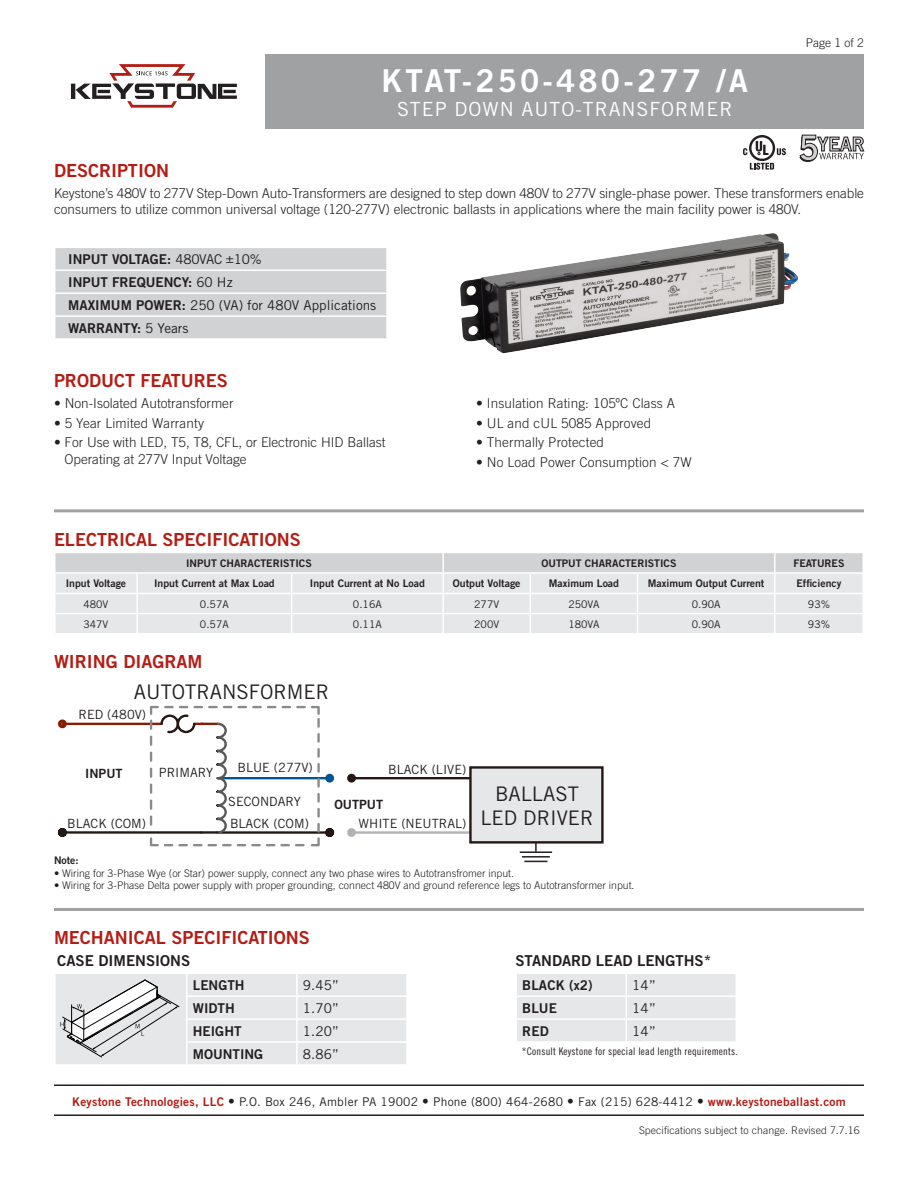
<style>
.page{position:relative;width:918px;height:1188px;background:#fff}
.page>*{position:absolute;margin:0;border:0;box-sizing:border-box;transform-origin:0 0}
.t1{font:31.5px "Trade Gothic Bold Two";letter-spacing:.1em;color:#fff}
.t2{font:20.1px "Trade Gothic";color:#231f20}
.t3{font:19.5px "Trade Gothic";letter-spacing:.05em;color:#fff}
.t4{font:18px "Trade Gothic Bold Two";color:#b41d15}
.t5{font:15px "Trade Gothic Bold Two";color:#231f20}
.t6{font:300 13.5px/16.2px "Trade Gothic";color:#231f20}
.t7{font:13.5px "Trade Gothic Bold Two";color:#231f20}
.t8{font:13.5px "Trade Gothic";color:#231f20}
.t9{font:12.75px "Trade Gothic";color:#231f20}
.t10{font:12.75px "Trade Gothic Bold Two";color:#231f20}
.t11{font:12px "Trade Gothic";letter-spacing:.02em;color:#231f20}
.t12{font:300 12px "Trade Gothic";color:#231f20}
.t13{font:300 10.5px "Trade Gothic";color:#231f20}
.t14{font:10.5px "Trade Gothic Bold Two";color:#231f20}
.t15{font:10.5px "Trade Gothic";color:#231f20}
.t16{font:10.5px "Trade Gothic Cond Eighteen";letter-spacing:.02em;color:#231f20}
.s1{font-family:"Trade Gothic"}
.s2{font-family:"Trade Gothic Bold Two"}
.s3{font-family:"Trade Gothic Bold Two";color:#b41d15}
.s4{font-family:"Trade Gothic Bold Two";font-size:13.5px}
</style>
<div class="page">
<svg style="left:55px;top:553px;width:808px;height:80px;background:#e2e3e5"></svg>
<img style="left:460px;top:233px;width:338px;height:120px">
<div style="left:56px;top:248px;width:330px;height:90px;background:#d1d2d4"></div>
<hr style="left:54px;top:270px;width:334px;height:1px;background:#fff">
<hr style="left:54px;top:292px;width:334px;height:2px;background:#fff">
<hr style="left:54px;top:315px;width:334px;height:2px;background:#fff">
<hr style="left:54px;top:509px;width:810px;height:3px;background:#a0a1a3">
<hr style="left:54px;top:908px;width:810px;height:3px;background:#a0a1a3">
<hr style="left:54px;top:1114px;width:810px;height:2px;background:#231f20">
<hr style="left:54px;top:1084px;width:810px;height:2px;background:#231f20">
<svg style="left:71px;top:64px;width:166px;height:44px"></svg>
<div style="left:266px;top:54px;width:598px;height:74px;background:#a0a1a3"></div>
<svg style="left:517px;top:974px;width:219px;height:67px;background:#e7e8ea"></svg>
<svg style="left:55px;top:974px;width:351px;height:90px;background:#e1e2e4"></svg>
<hr style="left:351px;top:831px;width:121px;height:3px;background:#b2b3b7">
<hr style="left:520px;top:851px;width:32px;height:2px;background:#231f20">
<hr style="left:522px;top:856px;width:28px;height:2px;background:#231f20">
<svg style="left:524px;top:861px;width:23px;height:1px"></svg>
<svg style="left:535px;top:844px;width:2px;height:8px"></svg>
<hr style="left:353px;top:777px;width:120px;height:2px;background:#241714">
<div style="left:347px;top:774px;width:9px;height:9px;border:3px solid #241714;border-radius:50%"></div>
<svg style="left:347px;top:828px;width:9px;height:9px"></svg>
<svg style="left:348px;top:829px;width:7px;height:7px"></svg>
<div style="left:469px;top:766px;width:135px;height:78px;background:#e6e7e9;border:2px solid #241714"></div>
<svg style="left:58px;top:705px;width:277px;height:142px"></svg>
<svg style="left:750px;top:163px;width:24px;height:7px"></svg>
<svg style="left:777px;top:148px;width:9px;height:7px"></svg>
<svg style="left:749px;top:135px;width:26px;height:26px"></svg>
<svg style="left:751px;top:137px;width:22px;height:22px"></svg>
<svg style="left:756px;top:141px;width:12px;height:14px"></svg>
<svg style="left:743px;top:148px;width:4px;height:7px"></svg>
<svg style="left:799px;top:135px;width:65px;height:27px"></svg>
<img style="left:699px;top:276px;width:23px;height:6px">
<p class="t4" style="left:54px;top:159px;width:117px">DESCRIPTION</p>
<p class="t1" style="left:381px;top:61px;width:368px">KTAT-250-480-277 /A</p>
<p class="t3" style="left:397px;top:97px;width:337px">STEP DOWN AUTO-TRANSFORMER</p>
<p class="t12" style="left:806px;top:36px;width:60px">Page 1 of 2</p>
<p class="t6" style="left:54px;top:185px;width:812px">Keystone’s 480V to 277V Step-Down Auto-Transformers are designed to step down 480V to 277V single-phase power. These transformers enable consumers to utilize common universal voltage (120-277V) electronic ballasts in applications where the main facility power is 480V.</p>
<p class="t7" style="left:68px;top:251px;width:195px">INPUT VOLTAGE: <span class="s1">480VAC ±10%</span></p>
<p class="t7" style="left:68px;top:274px;width:166px">INPUT FREQUENCY: <span class="s1">60 Hz</span></p>
<p class="t8" style="left:68px;top:297px;width:310px"><span class="s2">MAXIMUM POWER:</span> 250 (VA) for 480V Applications</p>
<p class="t7" style="left:68px;top:320px;width:122px">WARRANTY: <span class="s1">5 Years</span></p>
<p class="t4" style="left:54px;top:369px;width:175px">PRODUCT FEATURES</p>
<p class="t6" style="left:54px;top:395px;width:181px">• Non-Isolated Autotransformer</p>
<p class="t6" style="left:54px;top:415px;width:152px">• 5 Year Limited Warranty</p>
<p class="t6" style="left:65px;top:434px;width:323px;text-indent:-11px">• For Use with LED, T5, T8, CFL, or Electronic HID Ballast<br>Operating at 277V Input Voltage</p>
<p class="t6" style="left:476px;top:395px;width:201px">• Insulation Rating: 105ºC Class A</p>
<p class="t6" style="left:476px;top:415px;width:177px">• UL and cUL 5085 Approved</p>
<p class="t6" style="left:476px;top:434px;width:129px">• Thermally Protected</p>
<p class="t6" style="left:476px;top:454px;width:217px">• No Load Power Consumption &lt; 7W</p>
<p class="t4" style="left:54px;top:528px;width:248px">ELECTRICAL SPECIFICATIONS</p>
<p class="t14" style="left:186px;top:557px;width:127px">INPUT CHARACTERISTICS</p>
<p class="t14" style="left:541px;top:557px;width:137px">OUTPUT CHARACTERISTICS</p>
<p class="t14" style="left:794px;top:557px;width:52px">FEATURES</p>
<p class="t14" style="left:66px;top:577px;width:62px">Input Voltage</p>
<p class="t14" style="left:154px;top:577px;width:122px">Input Current at Max Load</p>
<p class="t14" style="left:310px;top:577px;width:116px">Input Current at No Load</p>
<p class="t14" style="left:453px;top:577px;width:69px">Output Voltage</p>
<p class="t14" style="left:549px;top:577px;width:72px">Maximum Load</p>
<p class="t14" style="left:648px;top:577px;width:118px">Maximum Output Current</p>
<p class="t14" style="left:797px;top:577px;width:46px">Efficiency</p>
<p class="t15" style="left:83px;top:598px;width:27px">480V</p>
<p class="t15" style="left:200px;top:598px;width:30px">0.57A</p>
<p class="t15" style="left:353px;top:598px;width:30px">0.16A</p>
<p class="t15" style="left:474px;top:598px;width:27px">277V</p>
<p class="t15" style="left:568px;top:598px;width:33px">250VA</p>
<p class="t15" style="left:692px;top:598px;width:30px">0.90A</p>
<p class="t15" style="left:808px;top:598px;width:24px">93%</p>
<p class="t15" style="left:83px;top:618px;width:27px">347V</p>
<p class="t15" style="left:200px;top:618px;width:30px">0.57A</p>
<p class="t15" style="left:353px;top:618px;width:30px">0.11A</p>
<p class="t15" style="left:474px;top:618px;width:27px">200V</p>
<p class="t15" style="left:568px;top:618px;width:33px">180VA</p>
<p class="t15" style="left:692px;top:618px;width:30px">0.90A</p>
<p class="t15" style="left:808px;top:618px;width:24px">93%</p>
<p class="t4" style="left:54px;top:650px;width:150px">WIRING DIAGRAM</p>
<p class="t2" style="left:134px;top:680px;width:197px">AUTOTRANSFORMER</p>
<p class="t9" style="left:79px;top:707px;width:69px">RED (480V)</p>
<p class="t10" style="left:85px;top:765px;width:39px">INPUT</p>
<p class="t9" style="left:159px;top:765px;width:56px">PRIMARY</p>
<p class="t9" style="left:238px;top:760px;width:77px">BLUE (277V)</p>
<p class="t9" style="left:388px;top:762px;width:80px">BLACK (LIVE)</p>
<p class="t9" style="left:228px;top:793px;width:74px">SECONDARY</p>
<p class="t10" style="left:334px;top:797px;width:50px">OUTPUT</p>
<p class="t9" style="left:67px;top:816px;width:80px">BLACK (COM)</p>
<p class="t9" style="left:230px;top:816px;width:80px">BLACK (COM)</p>
<p class="t9" style="left:359px;top:816px;width:109px">WHITE (NEUTRAL)</p>
<p class="t2" style="left:495px;top:781px;width:85px">BALLAST</p>
<p class="t2" style="left:480px;top:805px;width:115px">LED DRIVER</p>
<p class="t14" style="left:54px;top:854px;width:26px">Note:</p>
<p class="t13" style="left:54px;top:867px;width:462px">• Wiring for 3-Phase Wye (or Star) power supply, connect any two phase wires to Autotransfromer input.</p>
<p class="t13" style="left:54px;top:879px;width:582px">• Wiring for 3-Phase Delta power supply with proper grounding, connect 480V and ground reference legs to Autotransformer input.</p>
<p class="t4" style="left:54px;top:927px;width:257px">MECHANICAL SPECIFICATIONS</p>
<p class="t5" style="left:57px;top:952px;width:134px">CASE DIMENSIONS</p>
<p class="t7" style="left:193px;top:977px;width:53px">LENGTH</p>
<p class="t8" style="left:303px;top:977px;width:38px">9.45”</p>
<p class="t7" style="left:193px;top:1000px;width:43px">WIDTH</p>
<p class="t8" style="left:303px;top:1000px;width:38px">1.70”</p>
<p class="t7" style="left:193px;top:1023px;width:50px">HEIGHT</p>
<p class="t8" style="left:303px;top:1023px;width:38px">1.20”</p>
<p class="t7" style="left:193px;top:1046px;width:72px">MOUNTING</p>
<p class="t8" style="left:303px;top:1046px;width:38px">8.86”</p>
<p class="t5" style="left:515px;top:952px;width:197px">STANDARD LEAD LENGTHS*</p>
<p class="t7" style="left:522px;top:977px;width:72px">BLACK (x2)</p>
<p class="t8" style="left:632px;top:977px;width:25px">14”</p>
<p class="t7" style="left:522px;top:1000px;width:36px">BLUE</p>
<p class="t8" style="left:632px;top:1000px;width:25px">14”</p>
<p class="t7" style="left:522px;top:1023px;width:28px">RED</p>
<p class="t8" style="left:632px;top:1023px;width:25px">14”</p>
<p class="t16" style="left:522px;top:1045px;width:218px">*Consult Keystone for special lead length requirements.</p>
<p class="t11" style="left:72px;top:1094px;width:775px"><span class="s3">Keystone Technologies, LLC</span> <span class="s4">•</span> P.O. Box 246, Ambler PA 19002 <span class="s4">•</span> Phone (800) 464-2680 <span class="s4">•</span> Fax (215) 628-4412 <span class="s4">•</span> <span class="s3">www.keystoneballast.com</span></p>
<p class="t13" style="left:639px;top:1124px;width:222px">Specifications subject to change. Revised 7.7.16</p>
</div>
